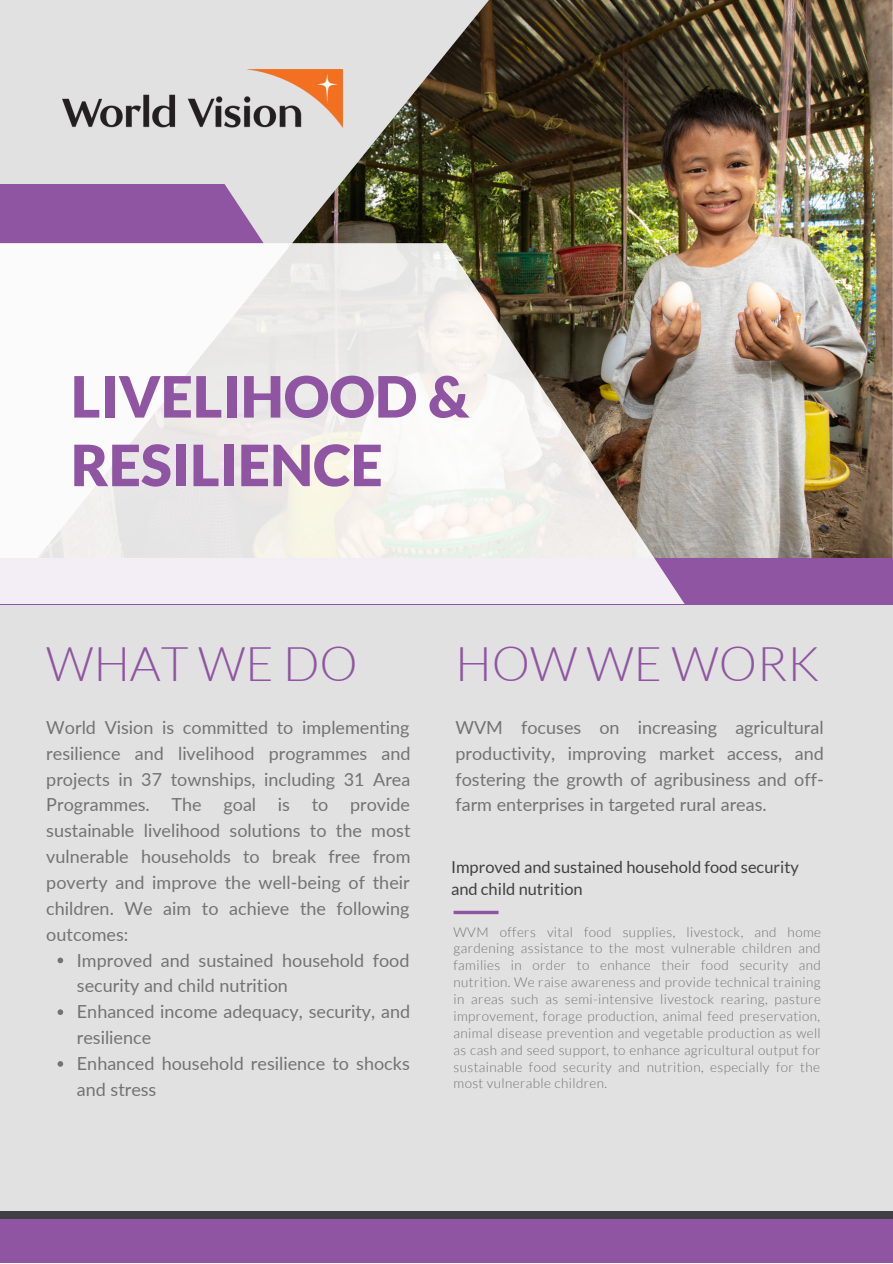
<style>
.page{position:relative;width:893px;height:1264px;background:#fff}
.page>*{position:absolute;margin:0;border:0;box-sizing:border-box;transform-origin:0 0}
.t1{font:900 57px/68.6px "Lato";color:#9055a2}
.t2{font:300 48px "Lato";color:#9055a2}
.t3{font:18px/25.8px "Lato";color:#737373}
.t4{font:16.5px/21.3px "Lato";color:#414042}
.t5{font:300 13.5px/16.8px "Lato";letter-spacing:.03em;color:#737373;text-align:justify}
</style>
<div class="page">
<div style="left:0;top:0;width:892px;height:1262px;background:#e1e1e1"></div>
<img style="left:109px;top:0;width:783px;height:558px">
<svg style="left:0;top:184px;width:264px;height:59px;background:#955fa6"></svg>
<div style="left:0;top:558px;width:892px;height:46px;background:#9055a2"></div>
<svg style="left:0;top:243px;width:684px;height:361px"></svg>
<div style="left:0;top:1214px;width:892px;height:47px;background:#9055a2"></div>
<div style="left:0;top:1211px;width:892px;height:7px;background:#414042"></div>
<svg style="left:453px;top:910px;width:45px;height:4px"></svg>
<img style="left:62px;top:70px;width:280px;height:57px">
<svg style="left:58px;top:957px;width:5px;height:6px"></svg>
<svg style="left:58px;top:1009px;width:5px;height:5px"></svg>
<svg style="left:58px;top:1061px;width:5px;height:5px"></svg>
<p class="t1" style="left:71px;top:361px;width:400px">LIVELIHOOD &amp;<br>RESILIENCE</p>
<p class="t2" style="left:46px;top:633px;width:313px">WHAT WE DO</p>
<p class="t3" style="left:46px;top:714px;width:366px;text-align:justify">World Vision is committed to implementing resilience and livelihood programmes and projects in 37 townships, including 31 Area Programmes. The goal is to provide sustainable livelihood solutions to the most vulnerable households to break free from poverty and improve the well-being of their children. We aim to achieve the following outcomes:</p>
<p class="t3" style="left:77px;top:946px;width:334px">Improved and sustained household food security and child nutrition</p>
<p class="t3" style="left:77px;top:998px;width:335px">Enhanced income adequacy, security, and resilience</p>
<p class="t3" style="left:77px;top:1050px;width:334px">Enhanced household resilience to shocks and stress</p>
<p class="t2" style="left:455px;top:633px;width:365px">HOW WE WORK</p>
<p class="t3" style="left:455px;top:714px;width:370px;text-align:justify">WVM focuses on increasing agricultural productivity, improving market access, and fostering the growth of agribusiness and off&shy;farm enterprises in targeted rural areas.</p>
<p class="t4" style="left:451px;top:856px;width:349px">Improved and sustained household food security and child nutrition</p>
<p class="t5" style="left:453px;top:922px;width:369px">WVM offers vital food supplies, livestock, and home gardening assistance to the most vulnerable children and families in order to enhance their food security and nutrition. We raise awareness and provide technical training in areas such as semi-intensive livestock rearing, pasture improvement, forage production, animal feed preservation, animal disease prevention and vegetable production as well as cash and seed support, to enhance agricultural output for sustainable food security and nutrition, especially for the most vulnerable children.</p>
</div>
